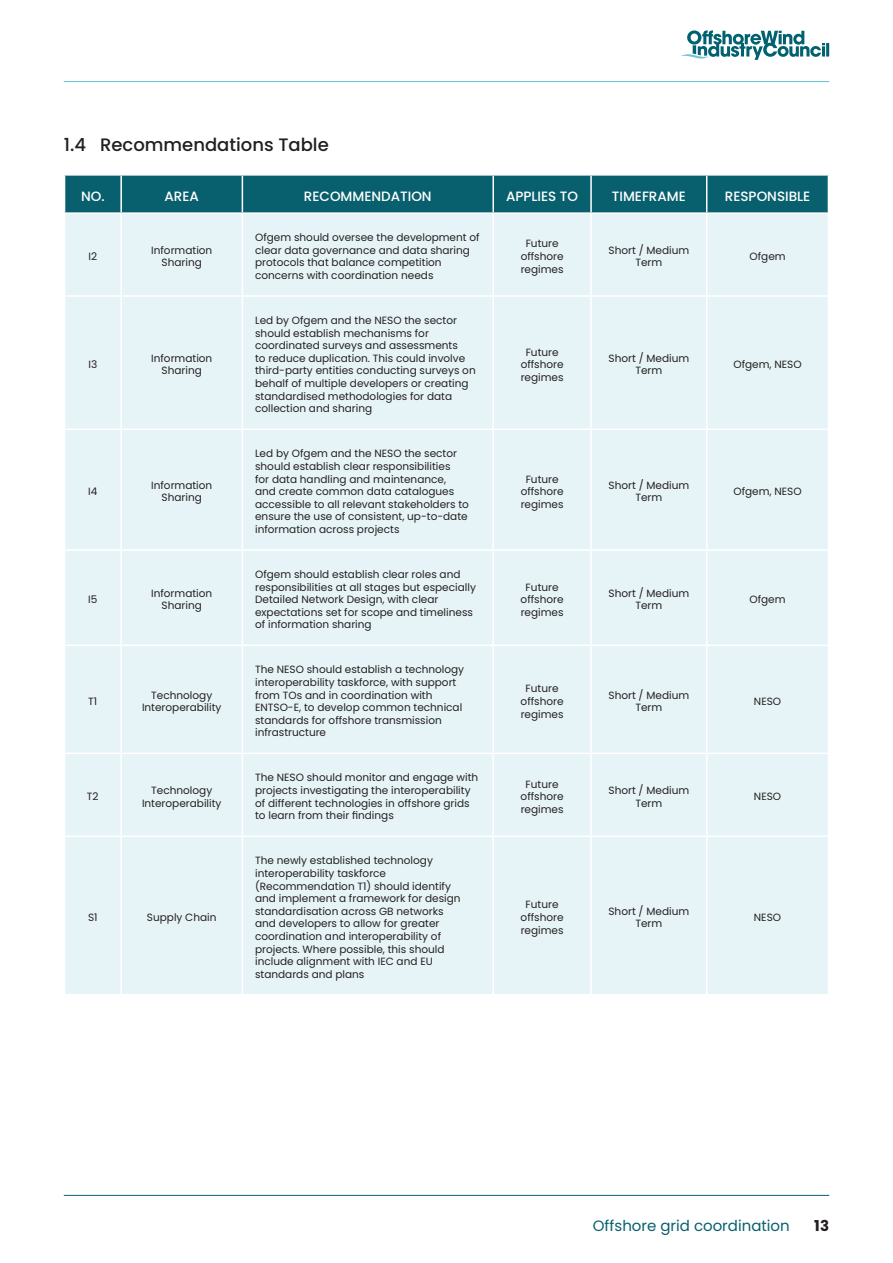
<style>
.page{position:relative;width:893px;height:1263px;background:#fff}
.page>*{position:absolute;margin:0;border:0;box-sizing:border-box;transform-origin:0 0}
.t1{font:500 18px "Poppins";color:#231f20}
.t2{font:15px "Poppins";color:#08606e}
.t3{font:700 15px "Poppins";color:#231f20}
.t4{font:500 13.5px "Poppins";color:#fff}
.t5{font:10.5px/12.6px "Poppins";color:#231f20;text-align:center}
</style>
<div class="page">
<div style="left:65px;top:176px;width:763px;height:36px;background:#08606e"></div>
<div style="left:65px;top:214px;width:763px;height:780px;background:#e7f4f7"></div>
<hr style="left:64px;top:295px;width:57px;height:2px;background:#fff">
<hr style="left:64px;top:428px;width:57px;height:2px;background:#fff">
<hr style="left:64px;top:549px;width:57px;height:2px;background:#fff">
<hr style="left:64px;top:645px;width:57px;height:1px;background:#fff">
<hr style="left:64px;top:753px;width:57px;height:1px;background:#fff">
<hr style="left:64px;top:835px;width:57px;height:2px;background:#fff">
<hr style="left:120px;top:214px;width:2px;height:81px;background:#fff">
<hr style="left:242px;top:214px;width:1px;height:81px;background:#fff">
<hr style="left:121px;top:295px;width:121px;height:2px;background:#fff">
<hr style="left:120px;top:297px;width:2px;height:131px;background:#fff">
<hr style="left:242px;top:297px;width:1px;height:131px;background:#fff">
<hr style="left:121px;top:428px;width:121px;height:2px;background:#fff">
<hr style="left:120px;top:430px;width:2px;height:119px;background:#fff">
<hr style="left:242px;top:430px;width:1px;height:119px;background:#fff">
<hr style="left:121px;top:549px;width:121px;height:2px;background:#fff">
<hr style="left:120px;top:551px;width:2px;height:94px;background:#fff">
<hr style="left:242px;top:551px;width:1px;height:94px;background:#fff">
<hr style="left:121px;top:645px;width:121px;height:1px;background:#fff">
<hr style="left:120px;top:646px;width:2px;height:107px;background:#fff">
<hr style="left:242px;top:646px;width:1px;height:107px;background:#fff">
<hr style="left:121px;top:753px;width:121px;height:1px;background:#fff">
<hr style="left:120px;top:754px;width:2px;height:81px;background:#fff">
<hr style="left:242px;top:754px;width:1px;height:81px;background:#fff">
<hr style="left:121px;top:835px;width:121px;height:2px;background:#fff">
<hr style="left:120px;top:837px;width:2px;height:157px;background:#fff">
<hr style="left:242px;top:837px;width:1px;height:157px;background:#fff">
<hr style="left:120px;top:176px;width:2px;height:36px;background:#fff">
<hr style="left:242px;top:176px;width:1px;height:36px;background:#fff">
<hr style="left:492px;top:176px;width:2px;height:36px;background:#fff">
<hr style="left:590px;top:176px;width:2px;height:36px;background:#fff">
<hr style="left:706px;top:176px;width:1px;height:36px;background:#fff">
<hr style="left:492px;top:214px;width:2px;height:81px;background:#fff">
<hr style="left:590px;top:214px;width:2px;height:81px;background:#fff">
<hr style="left:706px;top:214px;width:1px;height:81px;background:#fff">
<hr style="left:492px;top:297px;width:2px;height:131px;background:#fff">
<hr style="left:590px;top:297px;width:2px;height:131px;background:#fff">
<hr style="left:706px;top:297px;width:1px;height:131px;background:#fff">
<hr style="left:492px;top:430px;width:2px;height:119px;background:#fff">
<hr style="left:590px;top:430px;width:2px;height:119px;background:#fff">
<hr style="left:706px;top:430px;width:1px;height:119px;background:#fff">
<hr style="left:492px;top:551px;width:2px;height:94px;background:#fff">
<hr style="left:590px;top:551px;width:2px;height:94px;background:#fff">
<hr style="left:706px;top:551px;width:1px;height:94px;background:#fff">
<hr style="left:492px;top:646px;width:2px;height:107px;background:#fff">
<hr style="left:590px;top:646px;width:2px;height:107px;background:#fff">
<hr style="left:706px;top:646px;width:1px;height:107px;background:#fff">
<hr style="left:492px;top:754px;width:2px;height:81px;background:#fff">
<hr style="left:590px;top:754px;width:2px;height:81px;background:#fff">
<hr style="left:706px;top:754px;width:1px;height:81px;background:#fff">
<hr style="left:492px;top:837px;width:2px;height:157px;background:#fff">
<hr style="left:590px;top:837px;width:2px;height:157px;background:#fff">
<hr style="left:706px;top:837px;width:1px;height:157px;background:#fff">
<hr style="left:242px;top:295px;width:251px;height:2px;background:#fff">
<hr style="left:493px;top:295px;width:98px;height:2px;background:#fff">
<hr style="left:591px;top:295px;width:116px;height:2px;background:#fff">
<hr style="left:707px;top:295px;width:122px;height:2px;background:#fff">
<hr style="left:242px;top:428px;width:251px;height:2px;background:#fff">
<hr style="left:493px;top:428px;width:98px;height:2px;background:#fff">
<hr style="left:591px;top:428px;width:116px;height:2px;background:#fff">
<hr style="left:707px;top:428px;width:122px;height:2px;background:#fff">
<hr style="left:242px;top:549px;width:251px;height:2px;background:#fff">
<hr style="left:493px;top:549px;width:98px;height:2px;background:#fff">
<hr style="left:591px;top:549px;width:116px;height:2px;background:#fff">
<hr style="left:707px;top:549px;width:122px;height:2px;background:#fff">
<hr style="left:242px;top:645px;width:251px;height:1px;background:#fff">
<hr style="left:493px;top:645px;width:98px;height:1px;background:#fff">
<hr style="left:591px;top:645px;width:116px;height:1px;background:#fff">
<hr style="left:707px;top:645px;width:122px;height:1px;background:#fff">
<hr style="left:242px;top:753px;width:251px;height:1px;background:#fff">
<hr style="left:493px;top:753px;width:98px;height:1px;background:#fff">
<hr style="left:591px;top:753px;width:116px;height:1px;background:#fff">
<hr style="left:707px;top:753px;width:122px;height:1px;background:#fff">
<hr style="left:242px;top:835px;width:251px;height:2px;background:#fff">
<hr style="left:493px;top:835px;width:98px;height:2px;background:#fff">
<hr style="left:591px;top:835px;width:116px;height:2px;background:#fff">
<hr style="left:707px;top:835px;width:122px;height:2px;background:#fff">
<hr style="left:64px;top:1195px;width:765px;height:1px;background:#08606e">
<hr style="left:64px;top:81px;width:765px;height:1px;background:#61c2d2">
<svg style="left:681px;top:30px;width:148px;height:30px"></svg>
<h1 class="t1" style="left:64px;top:134px;width:267px">1.4 Recommendations Table</h1>
<p class="t4" style="left:81px;top:189px;width:25px">NO.</p>
<p class="t4" style="left:165px;top:189px;width:36px">AREA</p>
<p class="t4" style="left:304px;top:189px;width:129px">RECOMMENDATION</p>
<p class="t4" style="left:506px;top:189px;width:73px">APPLIES TO</p>
<p class="t4" style="left:612px;top:189px;width:76px">TIMEFRAME</p>
<p class="t4" style="left:725px;top:189px;width:87px">RESPONSIBLE</p>
<p class="t5" style="left:89px;top:250px;width:10px">I2</p>
<p class="t5" style="left:151px;top:244px;width:63px">Information<br>Sharing</p>
<p class="t5" style="left:88px;top:358px;width:10px">I3</p>
<p class="t5" style="left:151px;top:352px;width:63px">Information<br>Sharing</p>
<p class="t5" style="left:88px;top:485px;width:11px">I4</p>
<p class="t5" style="left:151px;top:479px;width:63px">Information<br>Sharing</p>
<p class="t5" style="left:88px;top:593px;width:11px">I5</p>
<p class="t5" style="left:151px;top:587px;width:63px">Information<br>Sharing</p>
<p class="t5" style="left:88px;top:695px;width:11px">T1</p>
<p class="t5" style="left:142px;top:689px;width:81px">Technology<br>Interoperability</p>
<p class="t5" style="left:87px;top:790px;width:13px">T2</p>
<p class="t5" style="left:142px;top:784px;width:81px">Technology<br>Interoperability</p>
<p class="t5" style="left:88px;top:911px;width:11px">S1</p>
<p class="t5" style="left:147px;top:911px;width:71px">Supply Chain</p>
<p class="t5" style="left:255px;top:231px;width:226px;text-align:left">Ofgem should oversee the development of clear data governance and data sharing protocols that balance competition concerns with coordination needs</p>
<p class="t5" style="left:521px;top:238px;width:44px">Future offshore regimes</p>
<p class="t5" style="left:608px;top:244px;width:82px">Short / Medium<br>Term</p>
<p class="t5" style="left:749px;top:250px;width:38px">Ofgem</p>
<p class="t5" style="left:255px;top:314px;width:222px;text-align:left">Led by Ofgem and the NESO the sector should establish mechanisms for coordinated surveys and assessments<br>to reduce duplication. This could involve third-party entities conducting surveys on behalf of multiple developers or creating standardised methodologies for data collection and sharing</p>
<p class="t5" style="left:255px;top:447px;width:215px;text-align:left">Led by Ofgem and the NESO the sector should establish clear responsibilities<br>for data handling and maintenance, and create common data catalogues accessible to all relevant stakeholders to ensure the use of consistent, up-to-date information across projects</p>
<p class="t5" style="left:255px;top:568px;width:222px;text-align:left">Ofgem should establish clear roles and responsibilities at all stages but especially Detailed Network Design, with clear expectations set for scope and timeliness of information sharing</p>
<p class="t5" style="left:255px;top:663px;width:211px;text-align:left">The NESO should establish a technology interoperability taskforce, with support from TOs and in coordination with ENTSO-E, to develop common technical standards for offshore transmission infrastructure</p>
<p class="t5" style="left:521px;top:346px;width:44px">Future offshore regimes</p>
<p class="t5" style="left:608px;top:352px;width:82px">Short / Medium<br>Term</p>
<p class="t5" style="left:733px;top:358px;width:70px">Ofgem, NESO</p>
<p class="t5" style="left:521px;top:473px;width:44px">Future offshore regimes</p>
<p class="t5" style="left:608px;top:479px;width:82px">Short / Medium<br>Term</p>
<p class="t5" style="left:733px;top:485px;width:70px">Ofgem, NESO</p>
<p class="t5" style="left:521px;top:581px;width:44px">Future offshore regimes</p>
<p class="t5" style="left:608px;top:587px;width:82px">Short / Medium<br>Term</p>
<p class="t5" style="left:749px;top:593px;width:38px">Ofgem</p>
<p class="t5" style="left:521px;top:682px;width:44px">Future offshore regimes</p>
<p class="t5" style="left:608px;top:689px;width:82px">Short / Medium<br>Term</p>
<p class="t5" style="left:754px;top:695px;width:29px">NESO</p>
<p class="t5" style="left:255px;top:771px;width:225px;text-align:left">The NESO should monitor and engage with projects investigating the interoperability of different technologies in offshore grids to learn from their findings</p>
<p class="t5" style="left:521px;top:778px;width:44px">Future offshore regimes</p>
<p class="t5" style="left:608px;top:784px;width:82px">Short / Medium<br>Term</p>
<p class="t5" style="left:754px;top:790px;width:29px">NESO</p>
<p class="t5" style="left:255px;top:854px;width:207px;text-align:left">The newly established technology interoperability taskforce (Recommendation T1) should identify and implement a framework for design standardisation across GB networks and developers to allow for greater coordination and interoperability of projects. Where possible, this should include alignment with IEC and EU standards and plans</p>
<p class="t5" style="left:521px;top:898px;width:44px">Future offshore regimes</p>
<p class="t5" style="left:608px;top:905px;width:82px">Short / Medium<br>Term</p>
<p class="t5" style="left:754px;top:911px;width:29px">NESO</p>
<h2 class="t2" style="left:593px;top:1217px;width:198px">Offshore grid coordination</h2>
<h2 class="t3" style="left:814px;top:1217px;width:16px">13</h2>
</div>
